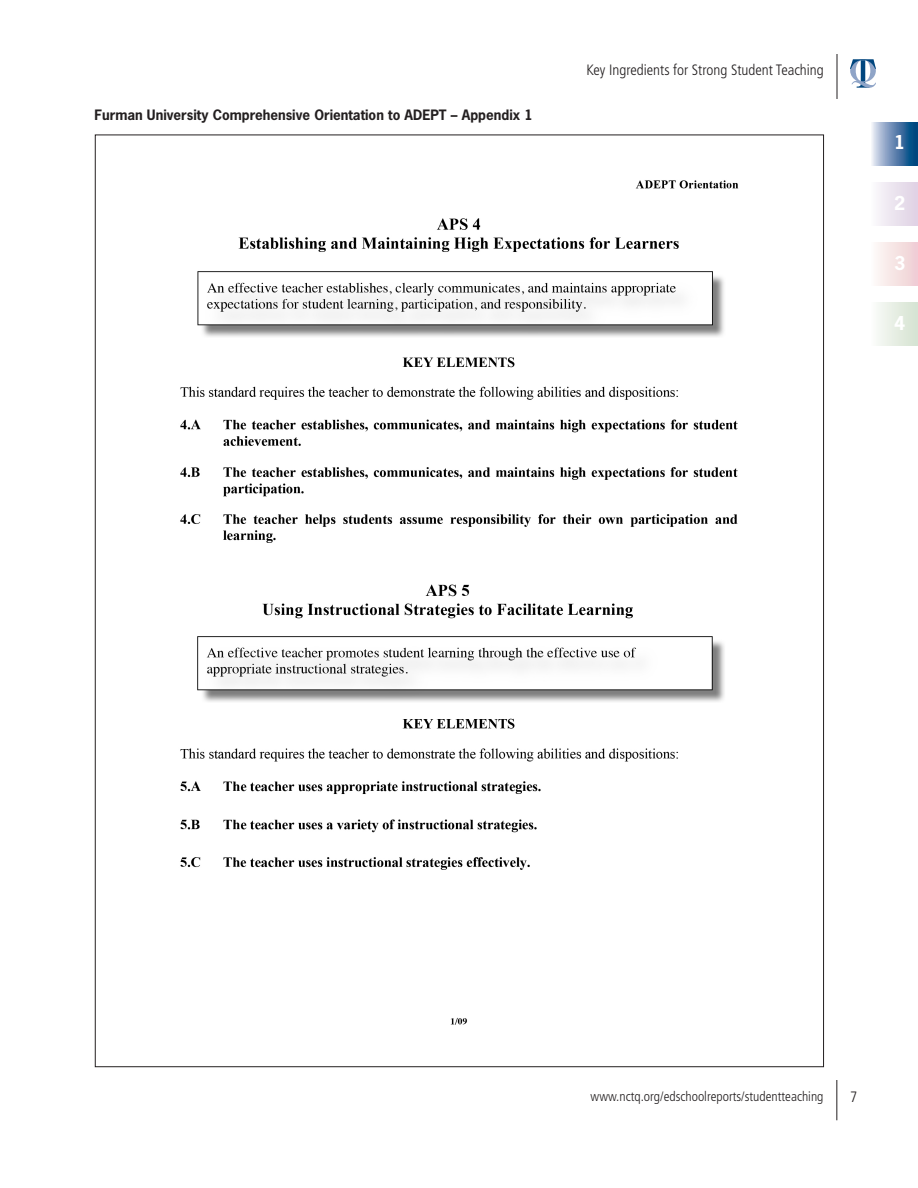
<style>
.page{position:relative;width:918px;height:1188px;background:#fff}
.page>*{position:absolute;margin:0;border:0;box-sizing:border-box;transform-origin:0 0}
.t1{font:700 18px "News Gothic";color:#fff}
.t2{font:300 condensed 15px "Frutiger";color:#231f20}
.university_title_pag{font:700 13.5px "News Gothic";color:#231f20}
.t3{font:300 condensed 13.5px "Frutiger";color:#231f20}
</style>
<div class="page">
<hr style="left:837px;top:54px;width:1px;height:45px;background:#231f20">
<hr style="left:836px;top:1080px;width:1px;height:40px;background:#231f20">
<svg style="left:850px;top:59px;width:26px;height:29px"></svg>
<svg style="left:872px;top:122px;width:46px;height:44px;background:#6289b1"></svg>
<svg style="left:878px;top:182px;width:40px;height:164px"></svg>
<img style="left:180px;top:180px;width:559px;height:845px">
<p class="university_title_pag" style="left:94px;top:106px;width:440px">Furman University Comprehensive Orientation to ADEPT – Appendix 1</p>
<p class="t2" style="left:587px;top:61px;width:239px">Key Ingredients for Strong Student Teaching</p>
<h1 class="t1" style="left:894px;top:130px;width:13px">1</h1>
<h1 class="t1" style="left:894px;top:191px;width:13px">2</h1>
<h1 class="t1" style="left:894px;top:251px;width:13px">3</h1>
<h1 class="t1" style="left:894px;top:312px;width:13px">4</h1>
<p class="t3" style="left:591px;top:1088px;width:234px">www.nctq.org/edschoolreports/studentteaching</p>
<p class="t2" style="left:850px;top:1088px;width:9px">7</p>
</div>
